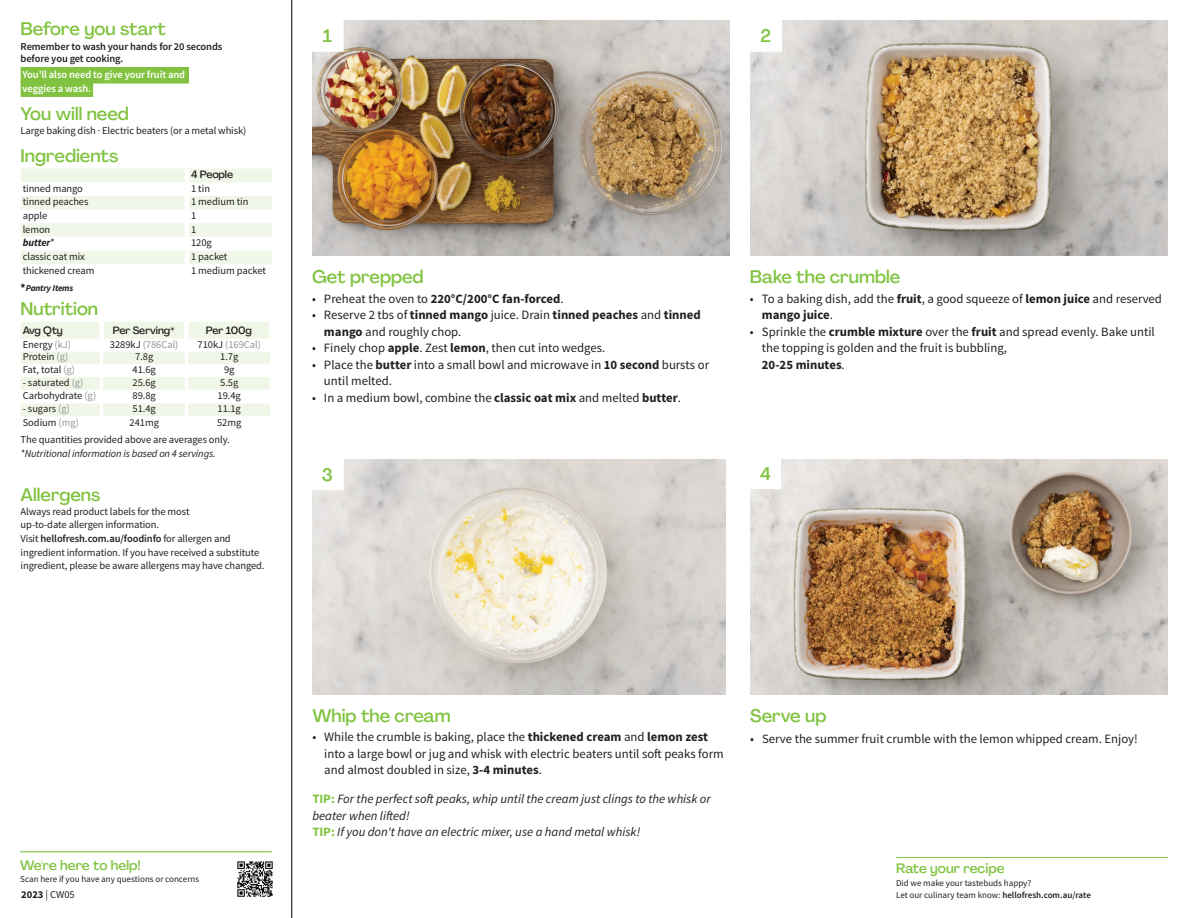
<style>
.page{position:relative;width:1188px;height:918px;background:#fff}
.page>*{position:absolute;margin:0;border:0;box-sizing:border-box;transform-origin:0 0}
._24_Before_start_Tit{font:500 18px "Agrandir";color:#81c340}
._24_Before_Start_Tit{font:500 18px "Agrandir";color:#81c340}
._15_Titel_Steps{font:500 18px "Agrandir";color:#81c340}
.t1{font:500 13.5px "Agrandir";color:#81c340}
.t2{font:12.75px/16.5px "Source Sans Pro";color:#231f20}
.Bullet_Step_AU{font:italic 12.75px/16.5px "Source Sans Pro";color:#231f20}
.t3{font:700 12.75px "Source Sans Pro";color:#231f20}
._06_Before_Start{font:10.5px/13.6px "Source Sans Pro";letter-spacing:-.01em;color:#231f20}
._10_Ingredients_UK{font:10.5px "Source Sans Pro";letter-spacing:-.005em;color:#231f20}
._10_Ingredients_AU{font:10.5px "Source Sans Pro";letter-spacing:-.01em;color:#231f20}
._06_Before_Start-2{font:600 10.5px/12px "Source Sans Pro";letter-spacing:-.01em;color:#231f20}
._06_Before_Start-3{font:600 10.5px/13.5px "Source Sans Pro";letter-spacing:-.01em;color:#fff}
._15_HeaderTable_Nutr{font:500 10.5px "Agrandir";letter-spacing:-.01em;color:#231f20}
._10_Ingredients_UK-2{font:10.5px "Source Sans Pro";letter-spacing:-.005em;color:#939598}
._10_Ingredients_AU-2{font:italic 700 10.5px "Source Sans Pro";letter-spacing:-.01em;color:#231f20}
.t4{font:9px/12px "Source Sans Pro";color:#231f20}
.t5{font:italic 700 9px "Source Sans Pro";letter-spacing:-.02em;color:#231f20}
.s1{font-weight:400;font-style:normal}
.s2{color:#939598}
.s3{color:#231f20}
.s4{font-style:italic}
.s5{font-weight:600}
.s6{font-weight:400}
.s7{font-weight:700}
.s8{font-weight:700;font-style:normal;color:#81c340}
</style>
<div class="page">
<hr style="left:291px;top:0;width:1px;height:918px;background:#000">
<hr style="left:20px;top:851px;width:252px;height:1px;background:#81c340">
<img style="left:237px;top:861px;width:36px;height:36px">
<div style="left:21px;top:67px;width:168px;height:17px;background:#81c340"></div>
<div style="left:21px;top:80px;width:72px;height:17px;background:#81c340"></div>
<svg style="left:21px;top:169px;width:251px;height:95px"></svg>
<hr style="left:185px;top:169px;width:4px;height:13px;background:#fff">
<hr style="left:185px;top:182px;width:4px;height:14px;background:#fff">
<hr style="left:185px;top:196px;width:4px;height:14px;background:#fff">
<hr style="left:185px;top:210px;width:4px;height:13px;background:#fff">
<hr style="left:185px;top:223px;width:4px;height:14px;background:#fff">
<hr style="left:185px;top:237px;width:4px;height:14px;background:#fff">
<hr style="left:185px;top:251px;width:4px;height:13px;background:#fff">
<svg style="left:21px;top:283px;width:4px;height:5px"></svg>
<svg style="left:21px;top:322px;width:249px;height:94px"></svg>
<hr style="left:896px;top:857px;width:272px;height:1px;background:#81c340">
<img style="left:312px;top:21px;width:418px;height:235px">
<img style="left:751px;top:459px;width:417px;height:235px">
<img style="left:312px;top:459px;width:414px;height:235px">
<img style="left:751px;top:20px;width:417px;height:236px">
<div style="left:750px;top:19px;width:32px;height:32px;background:#fff"></div>
<div style="left:311px;top:19px;width:32px;height:32px;background:#fff"></div>
<div style="left:311px;top:458px;width:32px;height:32px;background:#fff"></div>
<div style="left:749px;top:458px;width:32px;height:31px;background:#fff"></div>
<p class="_24_Before_start_Tit" style="left:21px;top:18px;width:147px">Before you start</p>
<p class="_06_Before_Start-2" style="left:21px;top:41px;width:203px">Remember to wash your hands for 20 seconds before you get cooking.</p>
<p class="_06_Before_Start-3" style="left:23px;top:68px;width:164px">You’ll also need to give your fruit and veggies a wash.</p>
<p class="_24_Before_start_Tit" style="left:21px;top:102px;width:110px">You will need</p>
<p class="_06_Before_Start" style="left:21px;top:123px;width:227px">Large baking dish · Electric beaters (or a metal whisk)</p>
<p class="_24_Before_start_Tit" style="left:21px;top:144px;width:99px">Ingredients</p>
<p class="_15_HeaderTable_Nutr" style="left:191px;top:168px;width:44px">4 People</p>
<p class="_10_Ingredients_AU" style="left:23px;top:182px;width:62px">tinned mango</p>
<p class="_10_Ingredients_UK" style="left:191px;top:182px;width:20px">1 tin</p>
<p class="_10_Ingredients_AU" style="left:23px;top:195px;width:67px">tinned peaches</p>
<p class="_10_Ingredients_UK" style="left:191px;top:195px;width:59px">1 medium tin</p>
<p class="_10_Ingredients_AU" style="left:23px;top:209px;width:26px">apple</p>
<p class="_10_Ingredients_UK" style="left:191px;top:209px;width:7px">1</p>
<p class="_10_Ingredients_AU" style="left:23px;top:223px;width:29px">lemon</p>
<p class="_10_Ingredients_UK" style="left:191px;top:223px;width:7px">1</p>
<p class="_10_Ingredients_AU-2" style="left:23px;top:236px;width:34px">butter<span class="s1">*</span></p>
<p class="_10_Ingredients_UK" style="left:191px;top:236px;width:22px">120g</p>
<p class="_10_Ingredients_AU" style="left:23px;top:250px;width:64px">classic oat mix</p>
<p class="_10_Ingredients_UK" style="left:191px;top:250px;width:38px">1 packet</p>
<p class="_10_Ingredients_AU" style="left:23px;top:264px;width:73px">thickened cream</p>
<p class="_10_Ingredients_UK" style="left:191px;top:264px;width:76px">1 medium packet</p>
<p class="t5" style="left:26px;top:282px;width:49px">Pantry Items</p>
<p class="_24_Before_start_Tit" style="left:21px;top:297px;width:79px">Nutrition</p>
<p class="_15_HeaderTable_Nutr" style="left:23px;top:323px;width:42px">Avg Qty</p>
<p class="_15_HeaderTable_Nutr" style="left:113px;top:323px;width:64px">Per Serving*</p>
<p class="_15_HeaderTable_Nutr" style="left:206px;top:323px;width:48px">Per 100g</p>
<p class="_10_Ingredients_UK" style="left:23px;top:338px;width:50px">Energy <span class="s2">(kJ)</span></p>
<p class="_10_Ingredients_UK-2" style="left:110px;top:338px;width:70px"><span class="s3">3289kJ</span> (786Cal)</p>
<p class="_10_Ingredients_UK-2" style="left:198px;top:338px;width:65px"><span class="s3">710kJ</span> (169Cal)</p>
<p class="_10_Ingredients_UK" style="left:23px;top:350px;width:47px">Protein <span class="s2">(g)</span></p>
<p class="_10_Ingredients_UK" style="left:135px;top:350px;width:20px">7.8g</p>
<p class="_10_Ingredients_UK" style="left:220px;top:350px;width:20px">1.7g</p>
<p class="_10_Ingredients_UK" style="left:23px;top:363px;width:54px">Fat, total <span class="s2">(g)</span></p>
<p class="_10_Ingredients_UK" style="left:133px;top:363px;width:25px">41.6g</p>
<p class="_10_Ingredients_UK" style="left:224px;top:363px;width:12px">9g</p>
<p class="_10_Ingredients_UK" style="left:23px;top:376px;width:62px">- saturated <span class="s2">(g)</span></p>
<p class="_10_Ingredients_UK" style="left:133px;top:376px;width:25px">25.6g</p>
<p class="_10_Ingredients_UK" style="left:220px;top:376px;width:20px">5.5g</p>
<p class="_10_Ingredients_UK" style="left:23px;top:389px;width:75px">Carbohydrate <span class="s2">(g)</span></p>
<p class="_10_Ingredients_UK" style="left:133px;top:389px;width:25px">89.8g</p>
<p class="_10_Ingredients_UK" style="left:218px;top:389px;width:25px">19.4g</p>
<p class="_10_Ingredients_UK" style="left:23px;top:402px;width:49px">- sugars <span class="s2">(g)</span></p>
<p class="_10_Ingredients_UK" style="left:133px;top:402px;width:25px">51.4g</p>
<p class="_10_Ingredients_UK" style="left:218px;top:402px;width:25px">11.1g</p>
<p class="_10_Ingredients_UK" style="left:23px;top:416px;width:58px">Sodium <span class="s2">(mg)</span></p>
<p class="_10_Ingredients_UK" style="left:130px;top:416px;width:31px">241mg</p>
<p class="_10_Ingredients_UK" style="left:217px;top:416px;width:26px">52mg</p>
<p class="_06_Before_Start" style="left:21px;top:433px;width:211px">The quantities provided above are averages only. <span class="s4">*Nutritional information is based on 4 servings.</span></p>
<p class="_24_Before_start_Tit" style="left:21px;top:483px;width:81px">Allergens</p>
<p class="_06_Before_Start" style="left:21px;top:505px;width:245px">Always read product labels for the most<br>up-to-date allergen information.<br>Visit <span class="s5">hellofresh.com.au/foodinfo</span> for allergen and ingredient information. If you have received a substitute ingredient, please be aware allergens may have changed.</p>
<p class="_15_Titel_Steps" style="left:323px;top:25px;width:11px">1</p>
<p class="_15_Titel_Steps" style="left:760px;top:25px;width:12px">2</p>
<p class="_24_Before_Start_Tit" style="left:312px;top:266px;width:113px">Get prepped</p>
<p class="t3" style="left:312px;top:290px;width:253px"><span class="s6">• Preheat the oven to</span> 220°C/200°C fan-forced<span class="s6">.</span></p>
<p class="t2" style="left:324px;top:307px;width:378px;text-indent:-12px">• Reserve 2 tbs of <span class="s7">tinned mango</span> juice. Drain <span class="s7">tinned peaches</span> and <span class="s7">tinned mango</span> and roughly chop.</p>
<p class="t2" style="left:312px;top:340px;width:295px">• Finely chop <span class="s7">apple</span>. Zest <span class="s7">lemon</span>, then cut into wedges.</p>
<p class="t2" style="left:324px;top:356px;width:387px;text-indent:-12px">• Place the <span class="s7">butter</span> into a small bowl and microwave in <span class="s7">10 second</span> bursts or until melted.</p>
<p class="t2" style="left:312px;top:389px;width:371px">• In a medium bowl, combine the <span class="s7">classic oat mix</span> and melted <span class="s7">butter</span>.</p>
<p class="_24_Before_Start_Tit" style="left:750px;top:266px;width:152px">Bake the crumble</p>
<p class="t2" style="left:762px;top:290px;width:402px;text-indent:-12px">• To a baking dish, add the <span class="s7">fruit</span>, a good squeeze of <span class="s7">lemon juice</span> and reserved <span class="s7">mango juice</span>.</p>
<p class="t2" style="left:762px;top:323px;width:394px;text-indent:-12px">• Sprinkle the <span class="s7">crumble mixture</span> over the <span class="s7">fruit</span> and spread evenly. Bake until the topping is golden and the fruit is bubbling,<br><span class="s7">20-25 minutes</span>.</p>
<p class="_15_Titel_Steps" style="left:322px;top:463px;width:13px">3</p>
<p class="_15_Titel_Steps" style="left:760px;top:463px;width:12px">4</p>
<p class="t1" style="left:20px;top:856px;width:122px">We're here to help!</p>
<p class="t4" style="left:20px;top:873px;width:180px">Scan here if you have any questions or concerns</p>
<p class="_06_Before_Start" style="left:21px;top:887px;width:55px"><span class="s7">2023</span> | CW05</p>
<p class="_24_Before_Start_Tit" style="left:312px;top:704px;width:140px">Whip the cream</p>
<p class="t2" style="left:324px;top:729px;width:401px;text-indent:-12px">• While the crumble is baking, place the <span class="s7">thickened cream</span> and <span class="s7">lemon zest </span>into a large bowl or jug and whisk with electric beaters until soft peaks form and almost doubled in size, <span class="s7">3-4 minutes</span>.</p>
<p class="Bullet_Step_AU" style="left:312px;top:791px;width:400px"><span class="s8">TIP:</span> For the perfect soft peaks, whip until the cream just clings to the whisk or beater when lifted!<br><span class="s8">TIP:</span> If you don't have an electric mixer, use a hand metal whisk!</p>
<p class="_24_Before_Start_Tit" style="left:750px;top:704px;width:78px">Serve up</p>
<p class="t2" style="left:750px;top:730px;width:389px">• Serve the summer fruit crumble with the lemon whipped cream. Enjoy!</p>
<p class="t1" style="left:896px;top:860px;width:110px">Rate your recipe</p>
<p class="t4" style="left:896px;top:877px;width:196px">Did we make your tastebuds happy?<br>Let our culinary team know: <span class="s5">hellofresh.com.au/rate</span></p>
</div>
